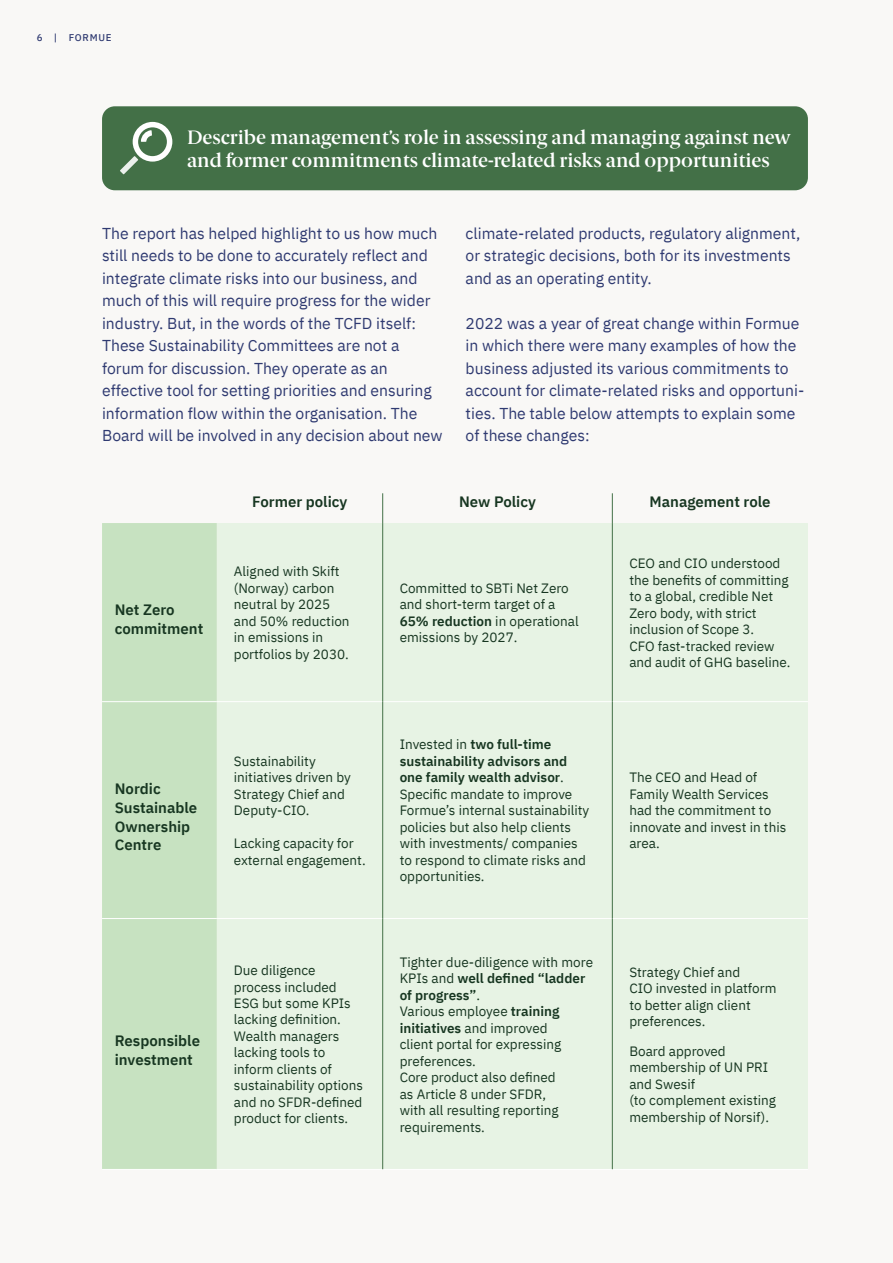
<style>
.page{position:relative;width:893px;height:1263px;background:#f9f8f6}
.page>*{position:absolute;margin:0;border:0;box-sizing:border-box;transform-origin:0 0}
.t1{font:19.5px/22.5px "Berlingske Serif D Bd";color:#fff}
.t2{font:15.75px/22.5px "IBM Plex Sans";color:#2f3a71}
.t3{font:600 15px/18.8px "IBM Plex Sans";color:#173621}
.t4{font:13.5px/16.5px "IBM Plex Sans";color:#173621}
.t5{font:500 9.75px "IBM Plex Sans";letter-spacing:.08em;color:#2f3a71}
.s1{font-weight:600}
</style>
<div class="page">
<div style="left:102px;top:106px;width:706px;height:84px;background:#437047;border-radius:13px"></div>
<svg style="left:120px;top:122px;width:52px;height:52px"></svg>
<div style="left:102px;top:523px;width:115px;height:646px;background:#c7e2c1"></div>
<div style="left:217px;top:523px;width:591px;height:646px;background:#e7f3e4"></div>
<hr style="left:102px;top:701px;width:115px;height:1px;background:#fff">
<hr style="left:217px;top:701px;width:166px;height:1px;background:#fff">
<hr style="left:383px;top:701px;width:229px;height:1px;background:#fff">
<hr style="left:612px;top:701px;width:196px;height:1px;background:#fff">
<hr style="left:102px;top:918px;width:115px;height:1px;background:#fff">
<hr style="left:217px;top:918px;width:166px;height:1px;background:#fff">
<hr style="left:383px;top:918px;width:229px;height:1px;background:#fff">
<hr style="left:612px;top:918px;width:196px;height:1px;background:#fff">
<hr style="left:102px;top:1169px;width:115px;height:1px;background:#fff">
<hr style="left:217px;top:1169px;width:166px;height:1px;background:#fff">
<hr style="left:383px;top:1169px;width:229px;height:1px;background:#fff">
<hr style="left:612px;top:1169px;width:196px;height:1px;background:#fff">
<hr style="left:382px;top:493px;width:1px;height:30px;background:#437047">
<hr style="left:612px;top:493px;width:1px;height:30px;background:#437047">
<hr style="left:382px;top:523px;width:1px;height:179px;background:#437047">
<hr style="left:612px;top:523px;width:1px;height:179px;background:#437047">
<hr style="left:382px;top:702px;width:1px;height:216px;background:#437047">
<hr style="left:612px;top:702px;width:1px;height:216px;background:#437047">
<hr style="left:382px;top:918px;width:1px;height:251px;background:#437047">
<hr style="left:612px;top:918px;width:1px;height:251px;background:#437047">
<p class="t5" style="left:37px;top:30px;width:76px">6 | FORMUE</p>
<h1 class="t1" style="left:187px;top:126px;width:606px">Describe management’s role in assessing and managing against new and former commitments climate-related risks and opportunities</h1>
<p class="t2" style="left:102px;top:221px;width:342px">The report has helped highlight to us how much still needs to be done to accurately reflect and integrate climate risks into our business, and much of this will require progress for the wider industry. But, in the words of the TCFD itself:<br>These Sustainability Committees are not a forum for discussion. They operate as an effective tool for setting priorities and ensuring information flow within the organisation. The Board will be involved in any decision about new</p>
<p class="t2" style="left:466px;top:221px;width:336px">climate-related products, regulatory alignment, or strategic decisions, both for its investments and as an operating entity.</p>
<p class="t2" style="left:466px;top:311px;width:340px">2022 was a year of great change within Formue in which there were many examples of how the business adjusted its various commitments to account for climate-related risks and opportuni&shy;ties. The table below attempts to explain some of these changes:</p>
<p class="t3" style="left:115px;top:599px;width:90px">Net Zero commitment</p>
<p class="t3" style="left:115px;top:778px;width:84px">Nordic<br>Sustainable<br>Ownership<br>Centre</p>
<p class="t3" style="left:115px;top:1030px;width:87px">Responsible investment</p>
<p class="t3" style="left:252px;top:491px;width:97px">Former policy</p>
<p class="t3" style="left:459px;top:491px;width:78px">New Policy</p>
<p class="t3" style="left:650px;top:491px;width:122px">Management role</p>
<p class="t4" style="left:234px;top:562px;width:117px">Aligned with Skift (Norway) carbon neutral by 2025 and 50% reduction in emissions in portfolios by 2030.</p>
<p class="t4" style="left:234px;top:752px;width:119px">Sustainability initiatives driven by<br>Strategy Chief and<br>Deputy-CIO.</p>
<p class="t4" style="left:234px;top:834px;width:133px">Lacking capacity for external engagement.</p>
<p class="t4" style="left:400px;top:579px;width:180px">Committed to SBTi Net Zero and short-term target of a<br><span class="s1">65% reduction</span> in operational emissions by 2027.</p>
<p class="t4" style="left:400px;top:735px;width:191px">Invested in <span class="s1">two full-time sustainability advisors and one family wealth advisor</span>.<br>Specific mandate to improve<br>Formue’s internal sustainability policies but also help clients with investments/ companies to respond to climate risks and opportunities.</p>
<p class="t4" style="left:629px;top:554px;width:162px">CEO and CIO understood the benefits of committing to a global, credible Net<br>Zero body, with strict inclusion of Scope 3.<br>CFO fast-tracked review and audit of GHG baseline.</p>
<p class="t4" style="left:629px;top:768px;width:158px">The CEO and Head of<br>Family Wealth Services had the commitment to innovate and invest in this area.</p>
<p class="t4" style="left:234px;top:961px;width:131px">Due diligence process included<br>ESG but some KPIs lacking definition.<br>Wealth managers lacking tools to inform clients of sustainability options and no SFDR-defined product for clients.</p>
<p class="t4" style="left:400px;top:952px;width:195px">Tighter due-diligence with more<br>KPIs and <span class="s1">well defined “ladder of progress”</span>.<br>Various employee <span class="s1">training initiatives</span> and improved<br>client portal for expressing preferences.<br>Core product also defined<br>as Article 8 under SFDR,<br>with all resulting reporting requirements.</p>
<p class="t4" style="left:629px;top:963px;width:149px">Strategy Chief and<br>CIO invested in platform to better align client preferences.</p>
<p class="t4" style="left:629px;top:1041px;width:148px">Board approved membership of UN PRI and Swesif<br>(to complement existing membership of Norsif).</p>
</div>
